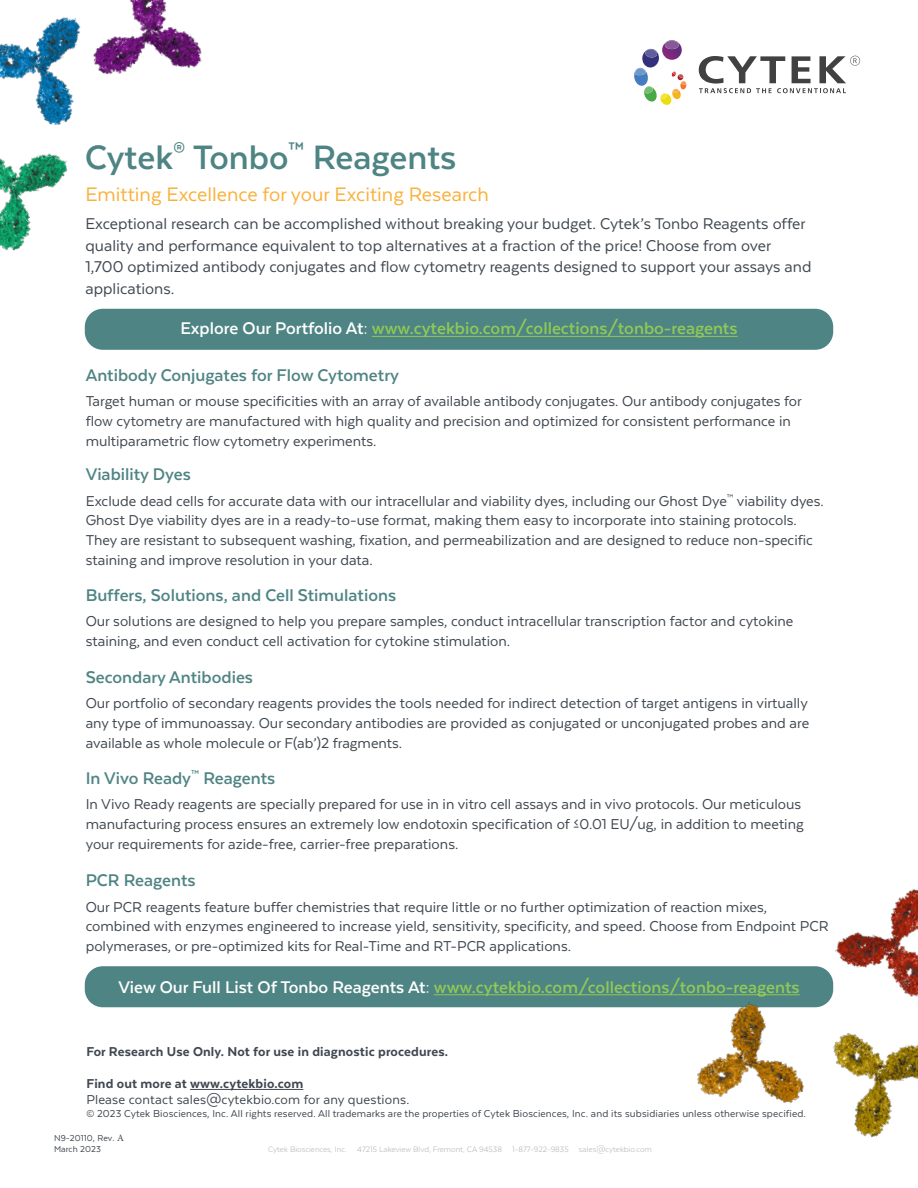
<style>
.page{position:relative;width:918px;height:1188px;background:#fff}
.page>*{position:absolute;margin:0;border:0;box-sizing:border-box;transform-origin:0 0}
.t1{font:700 39px "Texta";color:#4e8484}
.t2{font:22.5px "Texta";color:#fbb03a}
.t3{font:700 19.5px "Texta";color:#90c956}
.t4{font:700 19.5px "Texta";color:#508484}
.t5{font:18px/21.6px "Texta";color:#3f4750}
.t6{font:16.5px/19.8px "Texta";color:#3f4750}
.t7{font:800 14.85px "Texta";letter-spacing:.01em;color:#3f4750}
.t8{font:14.85px "Texta";letter-spacing:.01em;color:#3f4750}
.t9{font:11.55px "Texta";letter-spacing:.01em;color:#3f4750}
.t10{font:9.9px "Texta";letter-spacing:.01em;color:#3f4750}
.t11{font:9px "Texta";color:#b6bbc0}
.s1{color:#fff}
.s2{font-family:"Minion Pro"}
</style>
<div class="page">
<svg style="left:634px;top:40px;width:53px;height:65px"></svg>
<svg style="left:699px;top:56px;width:161px;height:37px"></svg>
<div style="left:85px;top:966px;width:748px;height:41px;background:#4e8484;border-radius:18px"></div>
<div style="left:85px;top:309px;width:748px;height:41px;background:#4e8484;border-radius:18px"></div>
<hr style="left:190px;top:1089px;width:113px;height:1px;background:#3f4750">
<hr style="left:372px;top:336px;width:366px;height:1px;background:#90c956">
<hr style="left:434px;top:994px;width:366px;height:1px;background:#90c956">
<img style="left:808px;top:1005px;width:110px;height:133px">
<img style="left:677px;top:994px;width:131px;height:109px">
<img style="left:824px;top:888px;width:94px;height:132px">
<img style="left:102px;top:0;width:100px;height:75px">
<img style="left:0;top:17px;width:102px;height:91px">
<img style="left:0;top:108px;width:73px;height:143px">
<p class="t1" style="left:85px;top:137px;width:373px">Cytek<sup>®</sup> Tonbo<sup>™</sup> Reagents</p>
<p class="t2" style="left:86px;top:182px;width:405px">Emitting Excellence for your Exciting Research</p>
<p class="t5" style="left:86px;top:213px;width:728px">Exceptional research can be accomplished without breaking your budget. Cytek’s Tonbo Reagents offer quality and performance equivalent to top alternatives at a fraction of the price! Choose from over 1,700 optimized antibody conjugates and flow cytometry reagents designed to support your assays and applications.</p>
<p class="t3" style="left:180px;top:319px;width:559px"><span class="s1">Explore Our Portfolio At:</span> www.cytekbio.com/collections/tonbo-reagents</p>
<p class="t4" style="left:86px;top:365px;width:315px">Antibody Conjugates for Flow Cytometry</p>
<p class="t6" style="left:86px;top:391px;width:718px">Target human or mouse specificities with an array of available antibody conjugates. Our antibody conjugates for flow cytometry are manufactured with high quality and precision and optimized for consistent performance in multiparametric flow cytometry experiments.</p>
<p class="t4" style="left:86px;top:464px;width:107px">Viability Dyes</p>
<p class="t6" style="left:86px;top:491px;width:740px">Exclude dead cells for accurate data with our intracellular and viability dyes, including our Ghost Dye<sup>™</sup> viability dyes.<br>Ghost Dye viability dyes are in a ready-to-use format, making them easy to incorporate into staining protocols.<br>They are resistant to subsequent washing, fixation, and permeabilization and are designed to reduce non-specific staining and improve resolution in your data.</p>
<p class="t4" style="left:86px;top:585px;width:312px">Buffers, Solutions, and Cell Stimulations</p>
<p class="t6" style="left:86px;top:611px;width:709px">Our solutions are designed to help you prepare samples, conduct intracellular transcription factor and cytokine staining, and even conduct cell activation for cytokine stimulation.</p>
<p class="t4" style="left:86px;top:667px;width:169px">Secondary Antibodies</p>
<p class="t6" style="left:86px;top:693px;width:725px;text-align:justify">Our portfolio of secondary reagents provides the tools needed for indirect detection of target antigens in virtually any type of immunoassay. Our secondary antibodies are provided as conjugated or unconjugated probes and are available as whole molecule or F(ab’)2 fragments.</p>
<p class="t4" style="left:86px;top:768px;width:191px">In Vivo Ready<sup>™</sup> Reagents</p>
<p class="t6" style="left:86px;top:794px;width:720px">In Vivo Ready reagents are specially prepared for use in in vitro cell assays and in vivo protocols. Our meticulous manufacturing process ensures an extremely low endotoxin specification of ≤0.01 EU/ug, in addition to meeting your requirements for azide-free, carrier-free preparations.</p>
<p class="t4" style="left:86px;top:870px;width:111px">PCR Reagents</p>
<p class="t6" style="left:86px;top:897px;width:744px">Our PCR reagents feature buffer chemistries that require little or no further optimization of reaction mixes, combined with enzymes engineered to increase yield, sensitivity, specificity, and speed. Choose from Endpoint PCR polymerases, or pre-optimized kits for Real-Time and RT-PCR applications.</p>
<p class="t3" style="left:118px;top:977px;width:683px"><span class="s1">View Our Full List Of Tonbo Reagents At:</span> www.cytekbio.com/collections/tonbo-reagents</p>
<p class="t7" style="left:86px;top:1043px;width:363px">For Research Use Only. Not for use in diagnostic procedures.</p>
<p class="t7" style="left:86px;top:1076px;width:218px">Find out more at www.cytekbio.com</p>
<p class="t8" style="left:86px;top:1092px;width:324px">Please contact sales@cytekbio.com for any questions.</p>
<p class="t9" style="left:86px;top:1107px;width:721px">© 2023 Cytek Biosciences, Inc. All rights reserved. All trademarks are the properties of Cytek Biosciences, Inc. and its subsidiaries unless otherwise specified.</p>
<p class="t10" style="left:54px;top:1133px;width:71px">N9-20110, Rev. <span class="s2">A</span></p>
<p class="t10" style="left:54px;top:1144px;width:49px">March 2023</p>
<p class="t11" style="left:268px;top:1145px;width:385px">Cytek Biosciences, Inc. 47215 Lakeview Blvd, Fremont, CA 94538 1-877-922-9835 sales@cytekbio.com</p>
</div>
